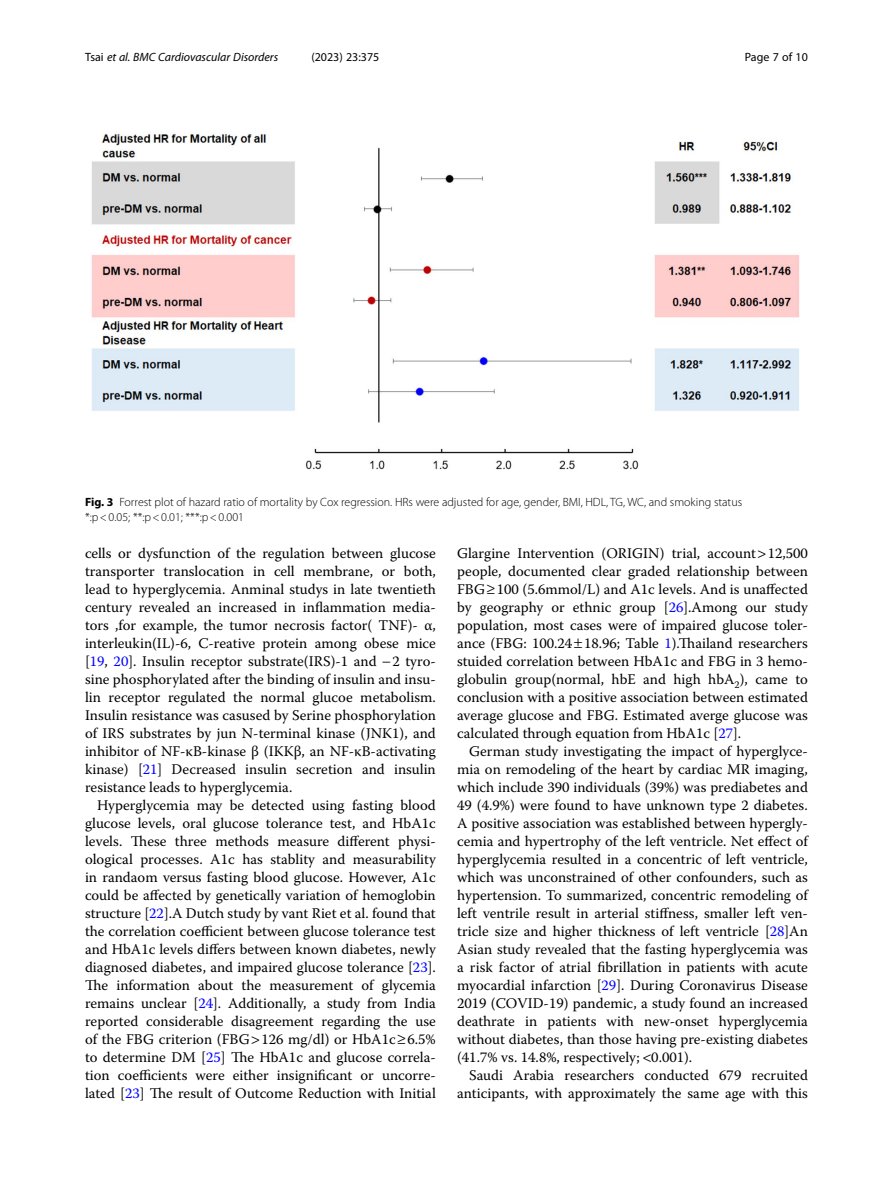
<style>
.page{position:relative;width:893px;height:1191px;background:#fff}
.page>*{position:absolute;margin:0;border:0;box-sizing:border-box;transform-origin:0 0}
.Body_Text_Indent{font:14.7px/18px "Warnock Pro";color:#000;text-align:justify}
.Figure_Caption{font:300 12px "Myriad Pro";color:#000}
.t1{font:italic 12px "Myriad Pro";color:#000}
.t2{font:12px "Myriad Pro";color:#000}
.s1{font-style:normal}
.s2{font-weight:700}
.s3{color:#00f}
</style>
<div class="page">
<img style="left:91px;top:132px;width:709px;height:338px">
<p class="t1" style="left:85px;top:50px;width:195px"><span class="s1">Tsai</span> et al. BMC Cardiovascular Disorders</p>
<p class="t2" style="left:311px;top:50px;width:70px">(2023) 23:375</p>
<p class="t2" style="left:745px;top:50px;width:65px">Page 7 of 10</p>
<p class="Figure_Caption" style="left:85px;top:495px;width:659px"><span class="s2">Fig. 3</span> Forrest plot of hazard ratio of mortality by Cox regression. HRs were adjusted for age, gender, BMI, HDL, TG, WC, and smoking status</p>
<p class="Figure_Caption" style="left:85px;top:510px;width:160px">*:p&lt;0.05; **:p&lt;0.01; ***:p&lt;0.001</p>
<p class="Body_Text_Indent" style="left:85px;top:544px;width:352px">cells or dysfunction of the regulation between glucose transporter translocation in cell membrane, or both, lead to hyperglycemia. Anminal studys in late twentieth century revealed an increased in inflammation media&shy;tors ,for example, the tumor necrosis factor( TNF)- α, interleukin(IL)-6, C-reative protein among obese mice [<span class="s3">19</span>, <span class="s3">20</span>]. Insulin receptor substrate(IRS)-1 and −2 tyro&shy;sine phosphorylated after the binding of insulin and insu&shy;lin receptor regulated the normal glucoe metabolism.<br>Insulin resistance was casused by Serine phosphorylation of IRS substrates by jun N-terminal kinase (JNK1), and inhibitor of NF-κB-kinase β (IKKβ, an NF-κB-activating kinase) [<span class="s3">21</span>] Decreased insulin secretion and insulin resistance leads to hyperglycemia.</p>
<p class="Body_Text_Indent" style="left:85px;top:796px;width:352px;text-indent:12px">Hyperglycemia may be detected using fasting blood glucose levels, oral glucose tolerance test, and HbA1c levels. These three methods measure different physi&shy;ological processes. A1c has stablity and measurability in randaom versus fasting blood glucose. However, A1c could be affected by genetically variation of hemoglobin structure [<span class="s3">22</span>].A Dutch study by vant Riet et al. found that the correlation coefficient between glucose tolerance test and HbA1c levels differs between known diabetes, newly diagnosed diabetes, and impaired glucose tolerance [<span class="s3">23</span>].<br>The information about the measurement of glycemia remains unclear [<span class="s3">24</span>]. Additionally, a study from India reported considerable disagreement regarding the use of the FBG criterion (FBG 126 mg/dl) or HbA1c≥6.5% to determine DM [<span class="s3">25</span>] The HbA1c and glucose correla&shy;tion coefficients were either insignificant or uncorre&shy;lated [<span class="s3">23</span>] The result of Outcome Reduction with Initial</p>
<p class="Body_Text_Indent" style="left:457px;top:544px;width:352px">Glargine Intervention (ORIGIN) trial, account 12,500 people, documented clear graded relationship between FBG≥100 (5.6mmol/L) and A1c levels. And is unaffected by geography or ethnic group [<span class="s3">26</span>].Among our study population, most cases were of impaired glucose toler&shy;ance (FBG: 100.24 18.96; Table <span class="s3">1</span>).Thailand researchers stuided correlation between HbA1c and FBG in 3 hemo&shy;globulin group(normal, hbE and high hbA<sub>2</sub>), came to conclusion with a positive association between estimated average glucose and FBG. Estimated averge glucose was calculated through equation from HbA1c [<span class="s3">27</span>].</p>
<p class="Body_Text_Indent" style="left:457px;top:742px;width:352px;text-indent:12px">German study investigating the impact of hyperglyce&shy;mia on remodeling of the heart by cardiac MR imaging, which include 390 individuals (39%) was prediabetes and 49 (4.9%) were found to have unknown type 2 diabetes.<br>A positive association was established between hypergly&shy;cemia and hypertrophy of the left ventricle. Net effect of hyperglycemia resulted in a concentric of left ventricle, which was unconstrained of other confounders, such as hypertension. To summarized, concentric remodeling of left ventrile result in arterial stiffness, smaller left ven&shy;tricle size and higher thickness of left ventricle [<span class="s3">28</span>]An Asian study revealed that the fasting hyperglycemia was a risk factor of atrial fibrillation in patients with acute myocardial infarction [<span class="s3">29</span>]. During Coronavirus Disease 2019 (COVID-19) pandemic, a study found an increased deathrate in patients with new-onset hyperglycemia without diabetes, than those having pre-existing diabetes (41.7% vs. 14.8%, respectively; 0.001).</p>
<p class="Body_Text_Indent" style="left:457px;top:1066px;width:352px;text-align:right">Saudi Arabia researchers conducted 679 recruited anticipants, with approximately the same age with this</p>
</div>
